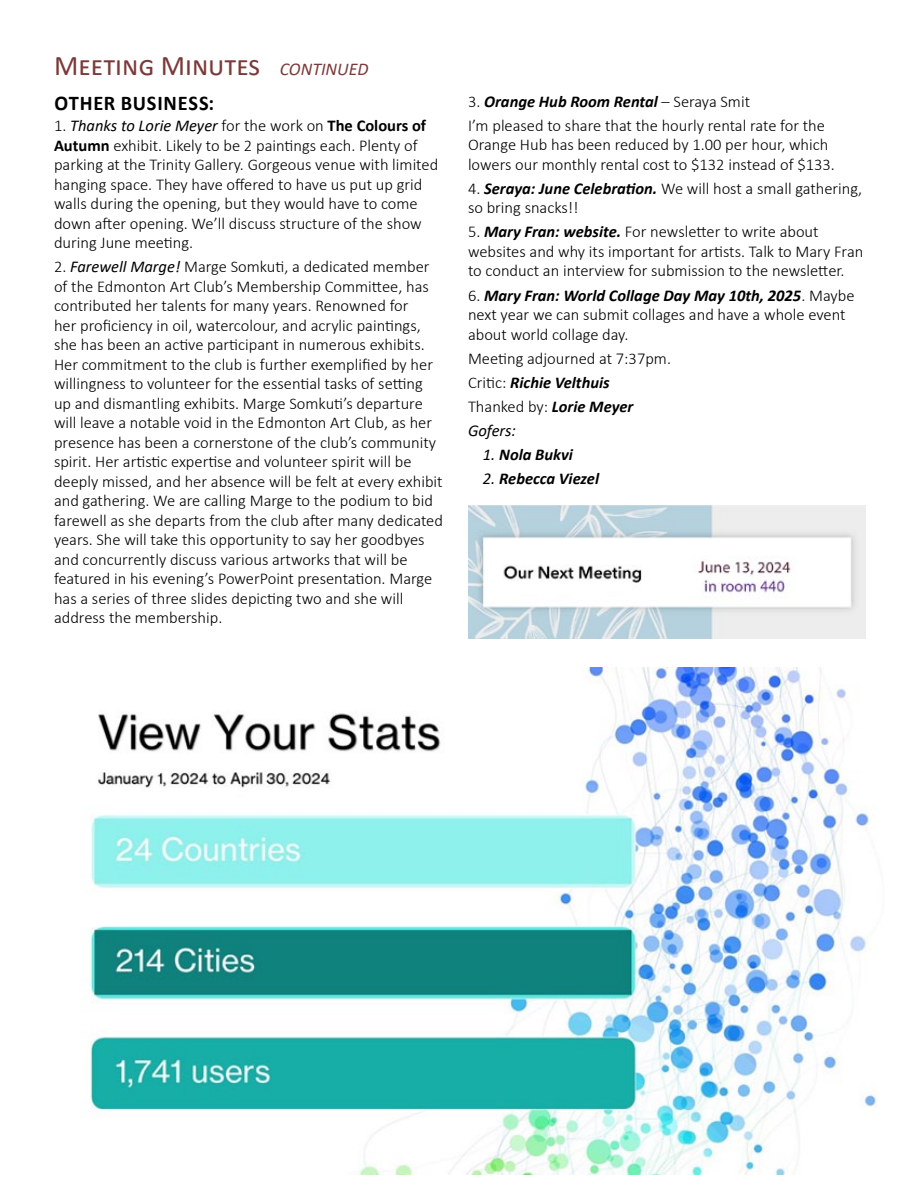
<style>
.page{position:relative;width:918px;height:1188px;background:#fff}
.page>*{position:absolute;margin:0;border:0;box-sizing:border-box;transform-origin:0 0}
.t1{font:28.5px "Calibri";color:#7b3a39}
.t2{font:700 21px "Calibri";letter-spacing:.04em;color:#000}
.t3{font:300 16.5px/19.5px "Calibri";color:#000}
.t4{font:italic 700 16.5px "Calibri";color:#000}
.s1{font-style:italic;font-size:18px}
.s2{font-weight:400;font-style:italic}
.s3{font-weight:700}
.s4{font-weight:700;font-style:italic}
.s5{font-weight:400}
</style>
<div class="page">
<img style="left:89px;top:668px;width:788px;height:506px">
<img style="left:469px;top:506px;width:397px;height:133px">
<h1 class="t1" style="left:54px;top:46px;width:316px">Meeting Minutes <span class="s1">CONTINUED</span></h1>
<p class="t2" style="left:54px;top:88px;width:161px">Other busin ess:</p>
<p class="t3" style="left:54px;top:116px;width:386px">1. <span class="s2">Thanks to Lorie Meyer</span> for the work on <span class="s3">The Colours of Autumn</span> exhibit. Likely to be 2 paintings each. Plenty of parking at the Trinity Gallery. Gorgeous venue with limited hanging space. They have offered to have us put up grid walls during the opening, but they would have to come down after opening. We’ll discuss structure of the show during June meeting.</p>
<p class="t3" style="left:54px;top:257px;width:391px">2. <span class="s2">Farewell Marge!</span> Marge Somkuti, a dedicated member of the Edmonton Art Club’s Membership Committee, has contributed her talents for many years. Renowned for<br>her proficiency in oil, watercolour, and acrylic paintings, she has been an active participant in numerous exhibits.<br>Her commitment to the club is further exemplified by her willingness to volunteer for the essential tasks of setting up and dismantling exhibits. Marge Somkuti’s departure will leave a notable void in the Edmonton Art Club, as her presence has been a cornerstone of the club’s community spirit. Her artistic expertise and volunteer spirit will be deeply missed, and her absence will be felt at every exhibit and gathering. We are calling Marge to the podium to bid farewell as she departs from the club after many dedicated years. She will take this opportunity to say her goodbyes and concurrently discuss various artworks that will be featured in his evening’s PowerPoint presentation. Marge has a series of three slides depicting two and she will address the membership.</p>
<p class="t3" style="left:468px;top:89px;width:358px;line-height:24px">3. <span class="s4">Orange Hub Room Rental</span> – Seraya Smit<br>I’m pleased to share that the hourly rental rate for the</p>
<p class="t3" style="left:468px;top:135px;width:369px">Orange Hub has been reduced by 1.00 per hour, which lowers our monthly rental cost to $132 instead of $133.</p>
<p class="t3" style="left:468px;top:179px;width:396px">4. <span class="s4">Seraya: June Celebration.</span> We will host a small gathering, so bring snacks!!</p>
<p class="t3" style="left:468px;top:222px;width:397px">5. <span class="s4">Mary Fran: website.</span> For newsletter to write about websites and why its important for artists. Talk to Mary Fran to conduct an interview for submission to the newsletter.</p>
<p class="t3" style="left:468px;top:285px;width:388px">6. <span class="s4">Mary Fran: World Collage Day May 10th, 2025</span>. Maybe next year we can submit collages and have a whole event about world collage day.</p>
<p class="t3" style="left:468px;top:346px;width:205px;line-height:24px">Meeting adjourned at 7:37pm.<br>Critic: <span class="s4">Richie Velthuis<br></span>Thanked by: <span class="s4">Lorie Meyer<br></span><span class="s2">Gofers:</span></p>
<p class="t4" style="left:483px;top:442px;width:92px"><span class="s5">1.</span> Nola Bukvi</p>
<p class="t4" style="left:483px;top:466px;width:118px"><span class="s5">2.</span> Rebecca Viezel</p>
</div>
